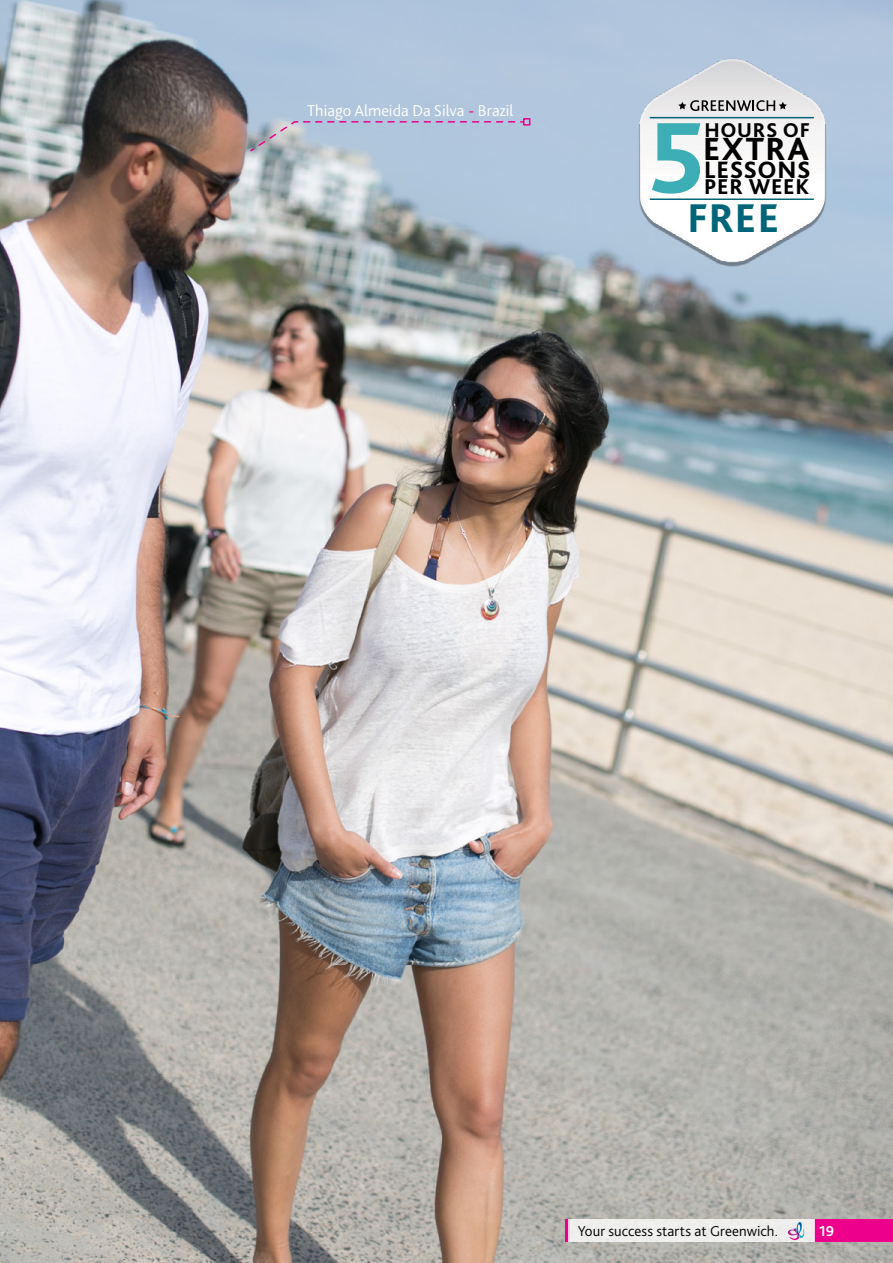
<style>
.page{position:relative;width:893px;height:1263px;background:#fff}
.page>*{position:absolute;margin:0;border:0;box-sizing:border-box;transform-origin:0 0}
.t1{font:800 105.3px "Bliss 2";color:#3daeb5}
.t2{font:800 42px "Bliss 2";color:#006579}
.t3{font:800 33.6px "Bliss 2";letter-spacing:.05em;color:#000}
.t4{font:800 24.9px "Bliss 2";letter-spacing:.025em;color:#000}
.t5{font:800 22.35px "Bliss 2";letter-spacing:.03em;color:#000}
.t6{font:800 20.85px "Bliss 2";letter-spacing:.03em;color:#000}
.t7{font:300 16.5px "Bliss 2";color:#fff}
.t8{font:300 15px "Bliss 2";letter-spacing:.005em;color:#000}
.t9{font:700 15px "Bliss 2";color:#fff}
.s1{color:#ec008c}
</style>
<div class="page">
<img style="left:0;top:0;width:893px;height:1263px">
<img style="left:626px;top:54px;width:213px;height:213px">
<svg style="left:678px;top:100px;width:109px;height:11px"></svg>
<hr style="left:650px;top:198px;width:164px;height:2px;background:#006579">
<hr style="left:650px;top:117px;width:164px;height:1px;background:#006579">
<svg style="left:249px;top:120px;width:276px;height:33px;background:#b2bed4"></svg>
<div style="left:523px;top:118px;width:7px;height:8px;border:2px solid #ec008c"></div>
<div style="left:814px;top:1219px;width:79px;height:23px;background:#ec008c"></div>
<hr style="left:566px;top:1219px;width:2px;height:23px;background:#ec008c">
<div style="left:568px;top:1219px;width:246px;height:23px;background:#efefee"></div>
<svg style="left:788px;top:1222px;width:17px;height:18px"></svg>
<p class="t7" style="left:307px;top:100px;width:208px">Thiago Almeida Da Silva <span class="s1">-</span> Brazil</p>
<h1 class="t1" style="left:649px;top:92px;width:58px">5</h1>
<h3 class="t6" style="left:704px;top:117px;width:107px">HOURS OF</h3>
<h3 class="t3" style="left:703px;top:128px;width:107px">EXTRA</h3>
<h3 class="t4" style="left:704px;top:154px;width:108px">LESSONS</h3>
<h3 class="t5" style="left:704px;top:173px;width:107px">PER WEEK</h3>
<h2 class="t2" style="left:687px;top:192px;width:93px">FREE</h2>
<p class="t8" style="left:578px;top:1222px;width:202px">Your success starts at Greenwich.</p>
<p class="t9" style="left:819px;top:1221px;width:17px">19</p>
</div>
